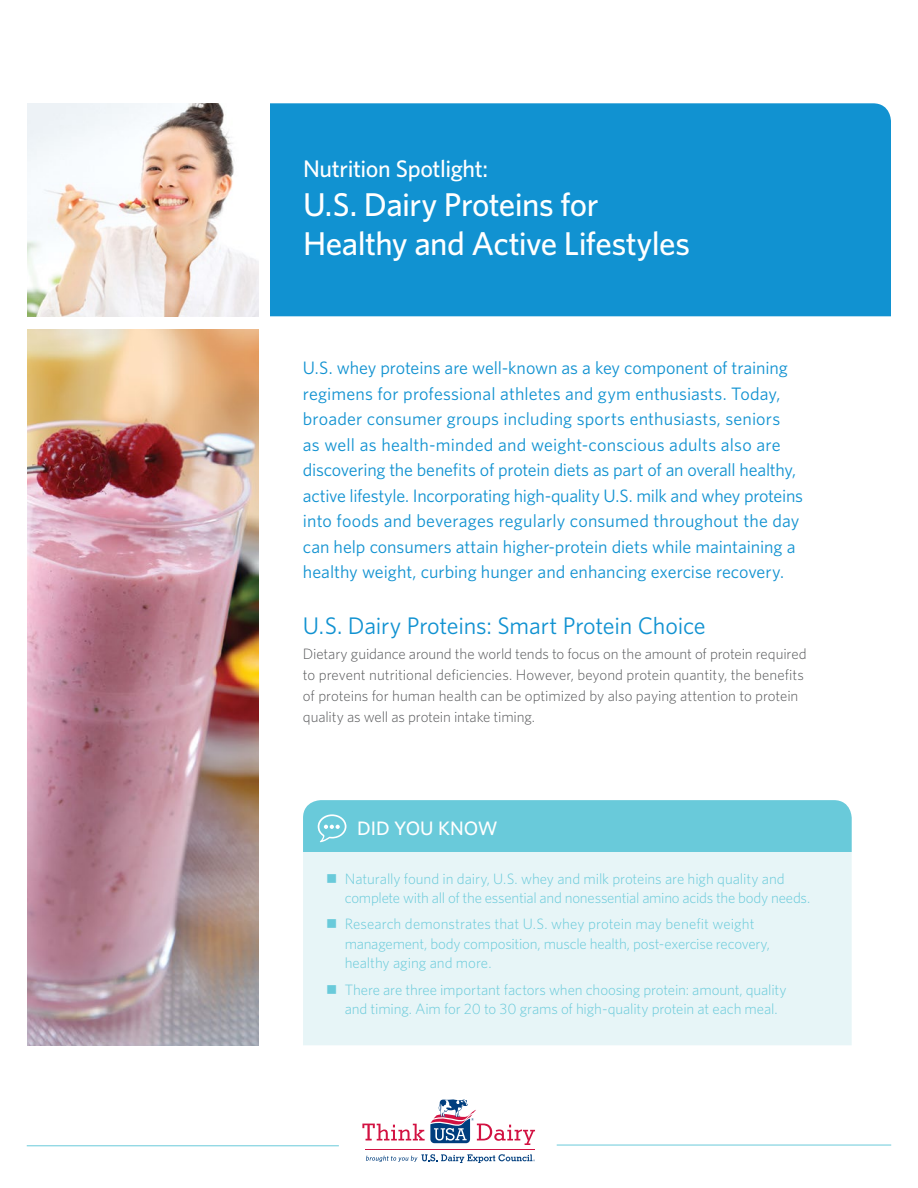
<style>
.page{position:relative;width:918px;height:1188px;background:#fff}
.page>*{position:absolute;margin:0;border:0;box-sizing:border-box;transform-origin:0 0}
.t1{font:500 33px/39px "Whitney";letter-spacing:-.02em;color:#fff}
.t2{font:24px "Whitney";letter-spacing:-.01em;color:#1192d1}
.t3{font:500 24px "Whitney";letter-spacing:-.02em;color:#fff}
.t4{font:500 19.5px "Whitney";color:#fff}
.t5{font:18px/25.5px "Whitney";color:#1192d1}
.t6{font:300 15px/19.5px "Whitney";letter-spacing:-.01em;color:#69cada}
.t7{font:300 15px/21px "Whitney";letter-spacing:-.005em;color:#58595b}
</style>
<div class="page">
<div style="left:270px;top:103px;width:621px;height:213px;background:#1192d1"></div>
<img style="left:27px;top:103px;width:231px;height:213px">
<img style="left:27px;top:330px;width:231px;height:715px">
<div style="left:303px;top:852px;width:549px;height:193px;background:#e7f5f7"></div>
<hr style="left:27px;top:1145px;width:312px;height:1px;background:#69cada">
<hr style="left:557px;top:1145px;width:334px;height:1px;background:#69cada">
<hr style="left:366px;top:1149px;width:169px;height:1px;background:#d21242">
<svg style="left:366px;top:1154px;width:169px;height:9px"></svg>
<svg style="left:362px;top:1099px;width:173px;height:46px"></svg>
<div style="left:303px;top:800px;width:549px;height:52px;background:#69cada"></div>
<h2 class="t3" style="left:303px;top:153px;width:187px">Nutrition Spotlight:</h2>
<h1 class="t1" style="left:303px;top:185px;width:389px">U.S. Dairy Proteins for<br>Healthy and Active Lifestyles</h1>
<p class="t5" style="left:303px;top:355px;width:502px">U.S. whey proteins are well-known as a key component of training regimens for professional athletes and gym enthusiasts. Today, broader consumer groups including sports enthusiasts, seniors<br>as well as health-minded and weight-conscious adults also are discovering the benefits of protein diets as part of an overall healthy, active lifestyle. Incorporating high-quality U.S. milk and whey proteins into foods and beverages regularly consumed throughout the day can help consumers attain higher-protein diets while maintaining a healthy weight, curbing hunger and enhancing exercise recovery.</p>
<h2 class="t2" style="left:303px;top:609px;width:404px">U.S. Dairy Proteins: Smart Protein Choice</h2>
<p class="t7" style="left:303px;top:643px;width:505px">Dietary guidance around the world tends to focus on the amount of protein required to prevent nutritional deficiencies. However, beyond protein quantity, the benefits of proteins for human health can be optimized by also paying attention to protein quality as well as protein intake timing.</p>
<p class="t4" style="left:357px;top:815px;width:142px">DID YOU KNOW</p>
<p class="t6" style="left:345px;top:868px;width:467px;text-indent:-19px">■ Naturally found in dairy, U.S. whey and milk proteins are high quality and complete with all of the essential and nonessential amino acids the body needs.</p>
<p class="t6" style="left:345px;top:914px;width:427px;text-indent:-18px">■ Research demonstrates that U.S. whey protein may benefit weight management, body composition, muscle health, post-exercise recovery, healthy aging and more.</p>
<p class="t6" style="left:345px;top:979px;width:444px;text-indent:-18px">■ There are three important factors when choosing protein: amount, quality and timing. Aim for 20 to 30 grams of high-quality protein at each meal.</p>
</div>
